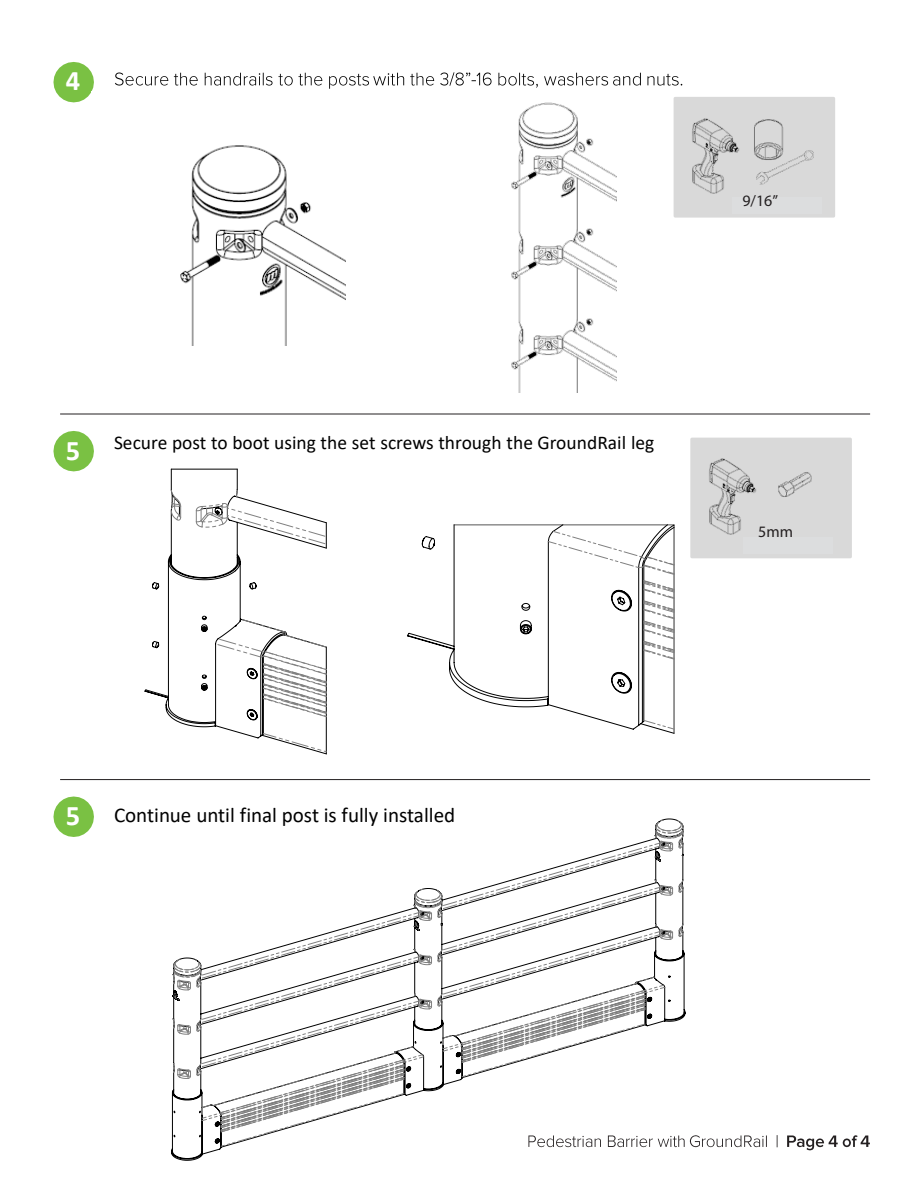
<style>
.page{position:relative;width:918px;height:1188px;background:#fff}
.page>*{position:absolute;margin:0;border:0;box-sizing:border-box;transform-origin:0 0}
.t1{font:700 28.5px "Calibri";color:#fff}
.t2{font:21px "Calibri";color:#000}
.t3{font:19.5px "Calibri";color:#000}
.t4{font:15.9px "Myriad Pro";color:#231f20}
.s1{font-weight:700;font-size:28.5px;color:#fff}
</style>
<div class="page">
<div style="left:675px;top:98px;width:159px;height:118px;background:#d9d9d9"></div>
<div style="left:674px;top:97px;width:161px;height:121px;border:3px solid #d9d9d9"></div>
<svg style="left:53px;top:62px;width:41px;height:40px"></svg>
<img style="left:115px;top:72px;width:259px;height:17px">
<img style="left:374px;top:72px;width:31px;height:14px">
<img style="left:410px;top:72px;width:61px;height:14px">
<img style="left:476px;top:72px;width:15px;height:7px">
<img style="left:498px;top:72px;width:110px;height:7px">
<img style="left:613px;top:72px;width:28px;height:14px">
<img style="left:647px;top:73px;width:36px;height:13px">
<hr style="left:60px;top:414px;width:810px;height:1px;background:#231f20">
<svg style="left:53px;top:431px;width:41px;height:40px"></svg>
<hr style="left:60px;top:779px;width:810px;height:1px;background:#231f20">
<svg style="left:53px;top:796px;width:41px;height:41px"></svg>
<svg style="left:144px;top:468px;width:183px;height:287px"></svg>
<svg style="left:195px;top:490px;width:132px;height:58px"></svg>
<svg style="left:170px;top:489px;width:12px;height:32px"></svg>
<svg style="left:262px;top:732px;width:65px;height:21px"></svg>
<svg style="left:214px;top:618px;width:113px;height:100px"></svg>
<svg style="left:407px;top:524px;width:268px;height:210px"></svg>
<svg style="left:643px;top:719px;width:32px;height:11px"></svg>
<svg style="left:547px;top:530px;width:128px;height:130px"></svg>
<svg style="left:173px;top:819px;width:511px;height:328px"></svg>
<img style="left:528px;top:1132px;width:157px;height:16px">
<img style="left:689px;top:1135px;width:89px;height:13px">
<img style="left:787px;top:1135px;width:37px;height:16px">
<img style="left:828px;top:1135px;width:10px;height:12px">
<img style="left:842px;top:1135px;width:19px;height:13px">
<img style="left:861px;top:1135px;width:9px;height:12px">
<img style="left:92px;top:92px;width:253px;height:254px">
<img style="left:465px;top:79px;width:152px;height:313px">
<img style="left:692px;top:118px;width:44px;height:76px">
<img style="left:736px;top:119px;width:48px;height:36px">
<img style="left:755px;top:148px;width:59px;height:37px">
<div style="left:692px;top:439px;width:158px;height:118px;background:#d9d9d9"></div>
<div style="left:690px;top:438px;width:162px;height:120px;border:3px solid #d9d9d9"></div>
<img style="left:709px;top:458px;width:48px;height:77px">
<img style="left:778px;top:472px;width:34px;height:25px">
<div style="left:732px;top:197px;width:90px;height:17px;background:#dcddde"></div>
<div style="left:743px;top:537px;width:90px;height:17px;background:#dcddde"></div>
<h1 class="t1" style="left:66px;top:61px;width:16px">4</h1>
<p class="t4" style="left:742px;top:191px;width:37px">9/16”</p>
<p class="t3" style="left:66px;top:429px;width:590px"><span class="s1">5</span> Secure post to boot using the set screws through the GroundRail leg</p>
<p class="t4" style="left:758px;top:522px;width:36px">5mm</p>
<p class="t2" style="left:66px;top:800px;width:391px"><span class="s1">5</span> Continue until final post is fully installed</p>
</div>
